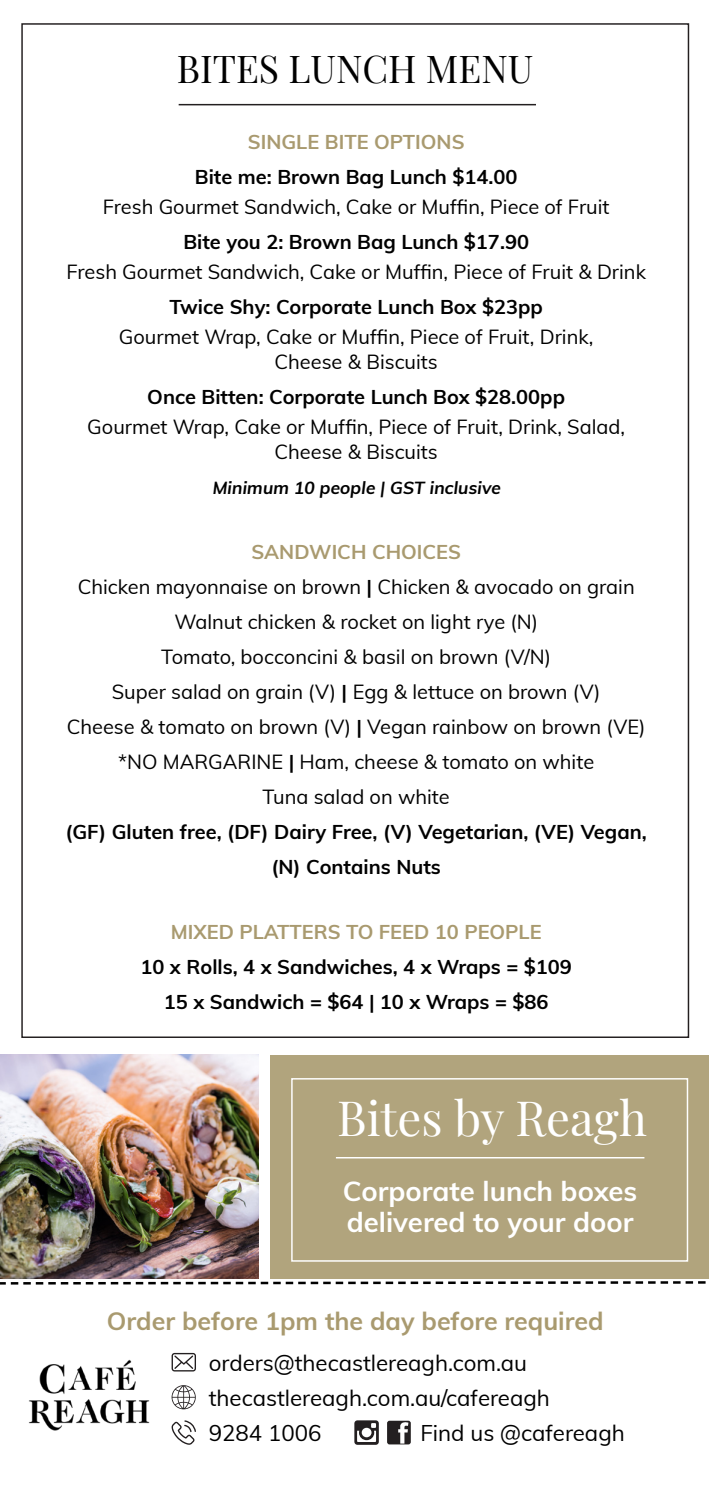
<style>
.page{position:relative;width:709px;height:1489px;background:#fff}
.page>*{position:absolute;margin:0;border:0;box-sizing:border-box;transform-origin:0 0}
.t1{font:47.5px "Playfair Display";color:#fff}
.t2{font:37.5px "Playfair Display";color:#000}
.t3{font:700 27.5px/31.2px "Muli";color:#fff}
.t4{font:700 25px "Muli";color:#a99a6f}
.t5{font:22.25px "Muli";color:#000}
.t6{font:20px/25px "Muli";color:#000;text-align:center}
.t7{font:700 20px/35px "Muli";color:#000;text-align:center}
.t8{font:700 20px "Muli";color:#a99a6f}
.t9{font:700 17.5px "Muli";color:#000}
.s1{font-weight:700}
</style>
<div class="page">
<hr style="left:179px;top:104px;width:357px;height:1px;background:#231f20">
<svg style="left:172px;top:1352px;width:24px;height:19px"></svg>
<svg style="left:172px;top:1385px;width:24px;height:24px"></svg>
<svg style="left:172px;top:1420px;width:24px;height:24px"></svg>
<svg style="left:387px;top:1420px;width:24px;height:24px"></svg>
<svg style="left:354px;top:1420px;width:25px;height:24px"></svg>
<img style="left:28px;top:1359px;width:122px;height:72px">
<svg style="left:0;top:1281px;width:706px;height:4px"></svg>
<img style="left:0;top:1054px;width:258px;height:224px">
<div style="left:270px;top:1054px;width:439px;height:224px;background:#b1a47d"></div>
<hr style="left:336px;top:1156px;width:308px;height:2px;background:#fff">
<div style="left:291px;top:1078px;width:397px;height:183px;border:1px solid #fff"></div>
<p class="t2" style="left:177px;top:40px;width:358px">BITES LUNCH MENU</p>
<p class="t8" style="left:248px;top:127px;width:218px">SINGLE BITE OPTIONS</p>
<p class="t7" style="left:195px;top:158px;width:324px">Bite me: Brown Bag Lunch $14.00</p>
<p class="t6" style="left:103px;top:193px;width:508px">Fresh Gourmet Sandwich, Cake or Muffin, Piece of Fruit</p>
<p class="t7" style="left:183px;top:223px;width:347px">Bite you 2: Brown Bag Lunch $17.90</p>
<p class="t6" style="left:66px;top:258px;width:581px">Fresh Gourmet Sandwich, Cake or Muffin, Piece of Fruit &amp; Drink</p>
<p class="t7" style="left:169px;top:288px;width:375px">Twice Shy: Corporate Lunch Box $23pp</p>
<p class="t6" style="left:119px;top:323px;width:476px">Gourmet Wrap, Cake or Muffin, Piece of Fruit, Drink,<br>Cheese &amp; Biscuits</p>
<p class="t7" style="left:147px;top:378px;width:419px">Once Bitten: Corporate Lunch Box $28.00pp</p>
<p class="t6" style="left:87px;top:413px;width:539px">Gourmet Wrap, Cake or Muffin, Piece of Fruit, Drink, Salad,<br>Cheese &amp; Biscuits</p>
<p class="t9" style="left:212px;top:475px;width:293px">Minimum 10 people | GST inclusive</p>
<p class="t8" style="left:251px;top:537px;width:211px">SANDWICH CHOICES</p>
<p class="t6" style="left:78px;top:568px;width:558px;line-height:35px">Chicken mayonnaise on brown <span class="s1">|</span> Chicken &amp; avocado on grain<br>Walnut chicken &amp; rocket on light rye (N)</p>
<p class="t6" style="left:161px;top:643px;width:391px">Tomato, bocconcini &amp; basil on brown (V/N)</p>
<p class="t6" style="left:112px;top:678px;width:490px">Super salad on grain (V) <span class="s1">|</span> Egg &amp; lettuce on brown (V)</p>
<p class="t6" style="left:67px;top:708px;width:580px;line-height:35px">Cheese &amp; tomato on brown (V) <span class="s1">|</span> Vegan rainbow on brown (VE) *NO MARGARINE <span class="s1">|</span> Ham, cheese &amp; tomato on white</p>
<p class="t6" style="left:263px;top:783px;width:189px">Tuna salad on white</p>
<p class="t7" style="left:66px;top:813px;width:582px">(GF) Gluten free, (DF) Dairy Free, (V) Vegetarian, (VE) Vegan, (N) Contains Nuts</p>
<p class="t8" style="left:171px;top:917px;width:372px">MIXED PLATTERS TO FEED 10 PEOPLE</p>
<p class="t7" style="left:140px;top:948px;width:433px">10 x Rolls, 4 x Sandwiches, 4 x Wraps = $109</p>
<p class="t7" style="left:164px;top:983px;width:386px">15 x Sandwich = $64 | 10 x Wraps = $86</p>
<p class="t1" style="left:337px;top:1081px;width:311px">Bites by Reagh</p>
<p class="t3" style="left:343px;top:1173px;width:296px">Corporate lunch boxes delivered to your door</p>
<p class="t4" style="left:107px;top:1302px;width:498px">Order before 1pm the day before required</p>
<p class="t5" style="left:209px;top:1346px;width:320px">orders@thecastlereagh.com.au</p>
<p class="t5" style="left:209px;top:1381px;width:343px">thecastlereagh.com.au/cafereagh</p>
<p class="t5" style="left:209px;top:1416px;width:114px">9284 1006</p>
<p class="t5" style="left:420px;top:1416px;width:206px">Find us @cafereagh</p>
</div>
